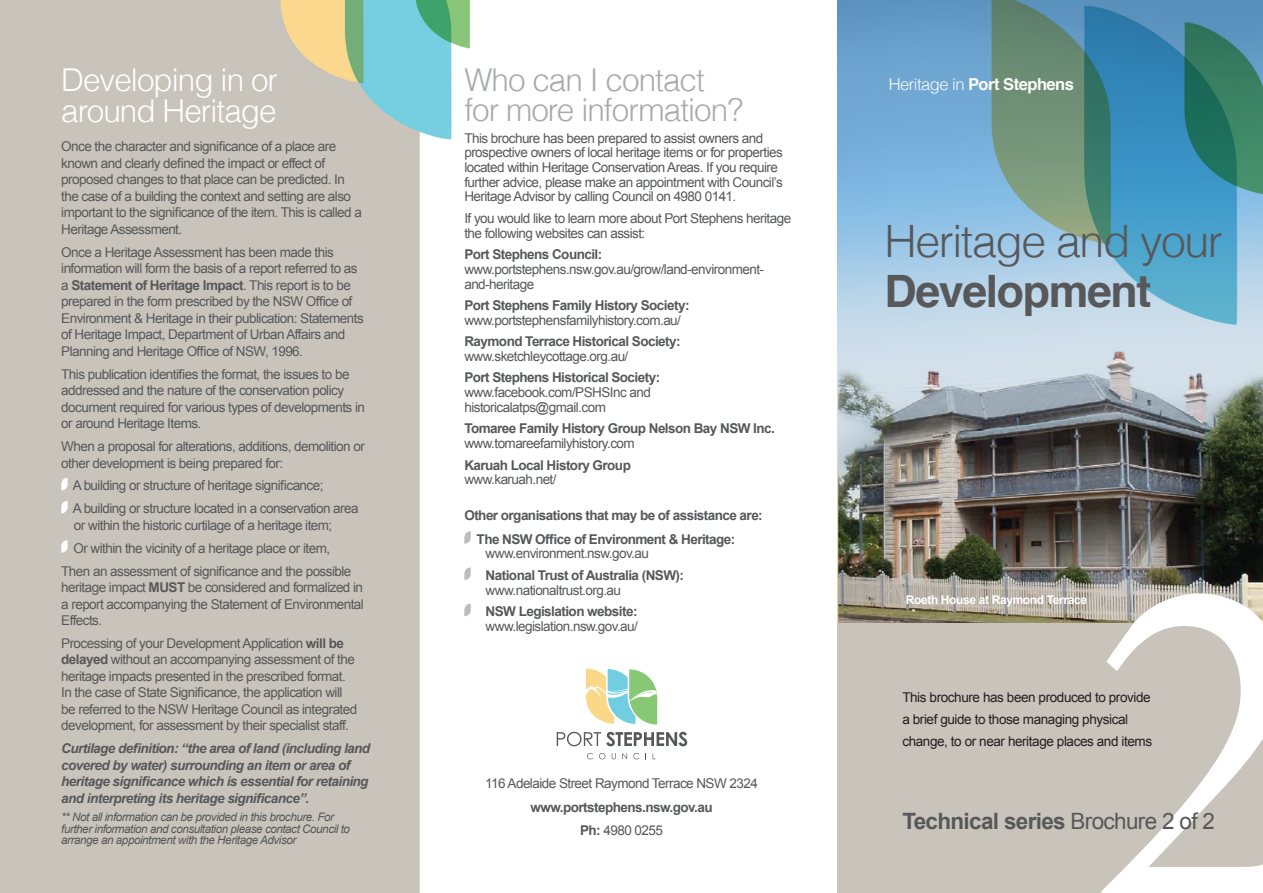
<style>
.page{position:relative;width:1263px;height:893px;background:#fff}
.page>*{position:absolute;margin:0;border:0;box-sizing:border-box;transform-origin:0 0}
.t1{font:486.6px "Minion Pro";color:#fff}
.t2{font:300 44.7px "Helvetica";letter-spacing:-.03em;color:#57585a}
.t3{font:700 44.7px "Helvetica";letter-spacing:-.03em;color:#57585a}
.t4{font:300 31.5px/30px "Helvetica";letter-spacing:-.03em;color:#a8a9ad}
.t5{font:300 31.5px/31.5px "Helvetica";letter-spacing:-.03em;color:#fff}
.t6{font:700 22.5px "Arial";letter-spacing:-.03em;color:#57585a}
.t7{font:700 16.5px "Helvetica";letter-spacing:-.03em;color:#fcfcfc}
.t8{font:13.5px/16.5px "Arial";letter-spacing:-.04em;color:#57585a}
.t9{font:700 13.5px/14.7px "Arial";letter-spacing:-.04em;color:#57585a}
.t10{font:italic 700 13.5px/16.5px "Arial";letter-spacing:-.04em;color:#57585a}
.t11{font:13.5px "Arial";letter-spacing:-.03em;color:#231f20}
.t12{font:700 12px "Arial";letter-spacing:-.03em;color:#fff}
.t13{font:italic 11.7px/11.7px "Arial";letter-spacing:-.04em;color:#57585a}
.s1{font-weight:700}
.s2{font-weight:400}
.s3{font-weight:300}
</style>
<div class="page">
<img style="left:0;top:0;width:838px;height:893px">
<img style="left:838px;top:0;width:425px;height:623px">
<svg style="left:464px;top:531px;width:7px;height:13px"></svg>
<svg style="left:464px;top:567px;width:7px;height:13px"></svg>
<svg style="left:464px;top:604px;width:7px;height:12px"></svg>
<svg style="left:61px;top:478px;width:7px;height:12px"></svg>
<svg style="left:61px;top:501px;width:7px;height:12px"></svg>
<svg style="left:61px;top:540px;width:7px;height:13px"></svg>
<svg style="left:557px;top:732px;width:130px;height:14px"></svg>
<svg style="left:587px;top:753px;width:6px;height:6px"></svg>
<svg style="left:599px;top:753px;width:6px;height:6px"></svg>
<svg style="left:612px;top:753px;width:4px;height:6px"></svg>
<svg style="left:622px;top:753px;width:5px;height:6px"></svg>
<svg style="left:633px;top:753px;width:6px;height:6px"></svg>
<svg style="left:653px;top:753px;width:2px;height:6px"></svg>
<svg style="left:585px;top:668px;width:72px;height:57px"></svg>
<p class="t5" style="left:61px;top:62px;width:218px">Developing in or around Heritage</p>
<p class="t8" style="left:61px;top:139px;width:302px">Once the character and significance of a place are known and clearly defined the impact or effect of proposed changes to that place can be predicted. In the case of a building the context and setting are also important to the significance of the item. This is called a Heritage Assessment.</p>
<p class="t8" style="left:61px;top:244px;width:304px">Once a Heritage Assessment has been made this information will form the basis of a report referred to as a <span class="s1">Statement of Heritage Impact</span>. This report is to be prepared in the form prescribed by the NSW Office of Environment &amp; Heritage in their publication: Statements of Heritage Impact, Department of Urban Affairs and Planning and Heritage Office of NSW, 1996.</p>
<p class="t8" style="left:61px;top:366px;width:305px">This publication identifies the format, the issues to be addressed and the nature of the conservation policy document required for various types of developments in or around Heritage Items.</p>
<p class="t8" style="left:61px;top:438px;width:305px">When a proposal for alterations, additions, demolition or other development is being prepared for:</p>
<p class="t8" style="left:73px;top:478px;width:252px">A building or structure of heritage significance;</p>
<p class="t8" style="left:73px;top:500px;width:287px">A building or structure located in a conservation area or within the historic curtilage of a heritage item;</p>
<p class="t8" style="left:73px;top:540px;width:258px">Or within the vicinity of a heritage place or item,</p>
<p class="t8" style="left:61px;top:563px;width:304px">Then an assessment of significance and the possible heritage impact <span class="s1">MUST</span> be considered and formalized in a report accompanying the Statement of Environmental Effects.</p>
<p class="t8" style="left:61px;top:635px;width:298px">Processing of your Development Application <span class="s1">will be delayed</span> without an accompanying assessment of the heritage impacts presented in the prescribed format.<br>In the case of State Significance, the application will be referred to the NSW Heritage Council as integrated development, for assessment by their specialist staff.</p>
<p class="t10" style="left:61px;top:741px;width:310px">Curtilage definition: “the area of land (including land covered by water) surrounding an item or area of heritage significance which is essential for retaining and interpreting its heritage significance”.</p>
<p class="t13" style="left:61px;top:811px;width:290px">** Not all information can be provided in this brochure. For further information and consultation please contact Council to arrange an appointment with the Heritage Advisor</p>
<p class="t4" style="left:464px;top:63px;width:280px">Who can I contact for more information?</p>
<p class="t8" style="left:464px;top:131px;width:320px;line-height:14.7px">This brochure has been prepared to assist owners and prospective owners of local heritage items or for properties located within Heritage Conservation Areas. If you require further advice, please make an appointment with Council’s Heritage Advisor by calling Council on 4980 0141.</p>
<p class="t8" style="left:464px;top:211px;width:328px;line-height:14.7px">If you would like to learn more about Port Stephens heritage the following websites can assist:</p>
<p class="t8" style="left:464px;top:247px;width:301px;line-height:14.7px"><span class="s1">Port Stephens Council: </span>www.portstephens.nsw.gov.au/grow/land-environment&shy;and-heritage</p>
<p class="t8" style="left:464px;top:298px;width:227px;line-height:14.7px"><span class="s1">Port Stephens Family History Society: </span>www.portstephensfamilyhistory.com.au/</p>
<p class="t9" style="left:464px;top:335px;width:218px">Raymond Terrace Historical Society: <span class="s2">www.sketchleycottage.org.au/</span></p>
<p class="t8" style="left:464px;top:370px;width:197px;line-height:14.7px"><span class="s1">Port Stephens Historical Society: </span>www.facebook.com/PSHSInc and historicalatps@gmail.com</p>
<p class="t9" style="left:464px;top:422px;width:312px">Tomaree Family History Group Nelson Bay NSW Inc. <span class="s2">www.tomareefamilyhistory.com</span></p>
<p class="t9" style="left:464px;top:458px;width:168px">Karuah Local History Group <span class="s2">www.karuah.net/</span></p>
<p class="t9" style="left:464px;top:509px;width:300px">Other organisations that may be of assistance are:</p>
<p class="t9" style="left:486px;top:532px;width:251px;text-indent:-9px">The NSW Office of Environment &amp; Heritage: <span class="s2">www.environment.nsw.gov.au</span></p>
<p class="t9" style="left:486px;top:568px;width:200px">National Trust of Australia (NSW): <span class="s2">www.nationaltrust.org.au</span></p>
<p class="t8" style="left:486px;top:604px;width:154px;line-height:14.7px"><span class="s1">NSW Legislation website: </span>www.legislation.nsw.gov.au/</p>
<p class="t8" style="left:485px;top:775px;width:274px">116 Adelaide Street Raymond Terrace NSW 2324</p>
<p class="t9" style="left:531px;top:800px;width:184px">www.portstephens.nsw.gov.au</p>
<p class="t8" style="left:580px;top:822px;width:84px"><span class="s1">Ph:</span> 4980 0255</p>
<p class="t7" style="left:889px;top:71px;width:187px"><span class="s3">Heritage in</span> Port Stephens</p>
<p class="t2" style="left:884px;top:206px;width:340px">Heritage and your</p>
<p class="t3" style="left:884px;top:255px;width:268px">Development</p>
<p class="t1" style="left:1086px;top:421px;width:235px">2</p>
<p class="t12" style="left:906px;top:592px;width:183px">Roeth House at Raymond Terrace</p>
<p class="t11" style="left:902px;top:688px;width:250px">This brochure has been produced to provide</p>
<p class="t11" style="left:902px;top:710px;width:227px">a brief guide to those managing physical</p>
<p class="t11" style="left:902px;top:733px;width:251px">change, to or near heritage places and items</p>
<p class="t6" style="left:902px;top:806px;width:314px">Technical series <span class="s2">Brochure 2 of 2</span></p>
</div>
